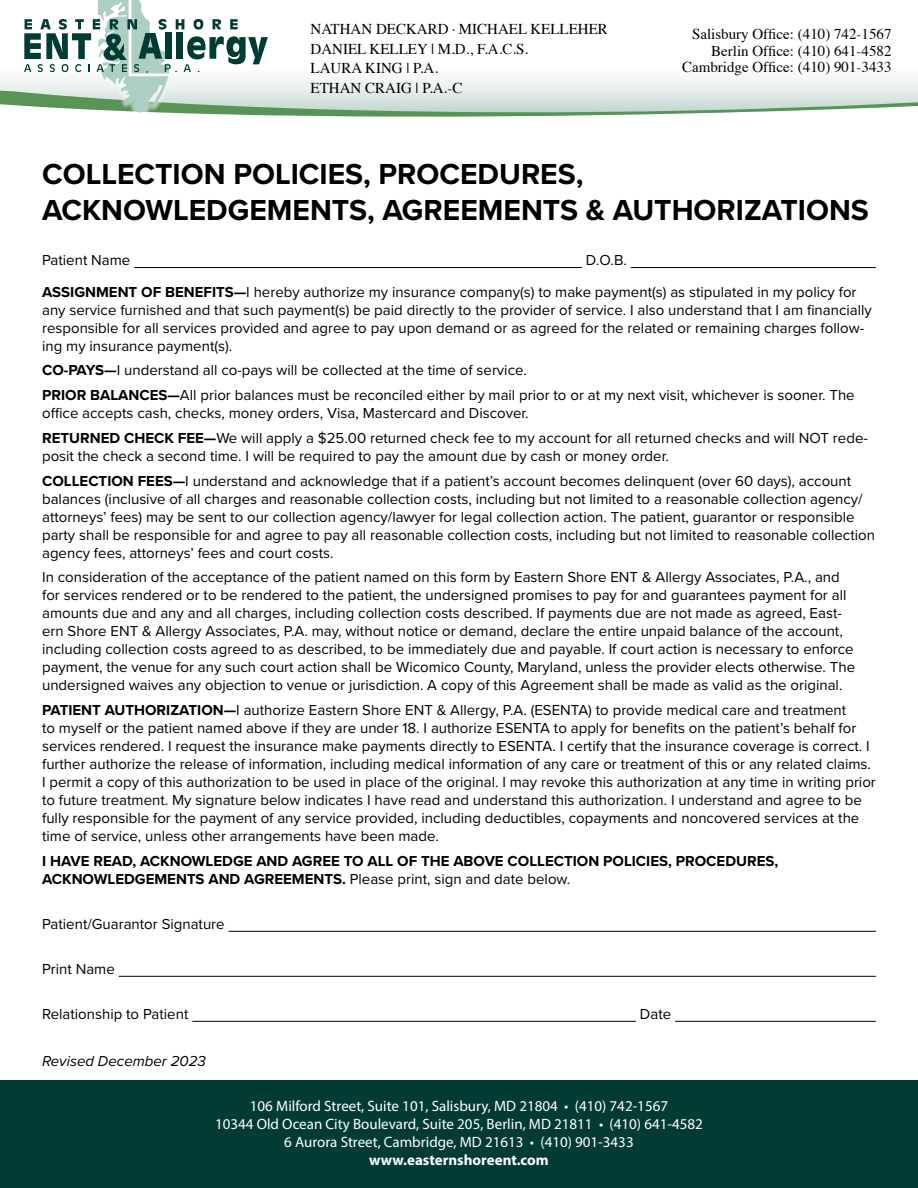
<style>
.page{position:relative;width:918px;height:1188px;background:#fff}
.page>*{position:absolute;margin:0;border:0;box-sizing:border-box;transform-origin:0 0}
.t1{font:700 30px/36px "Proxima Nova";color:#000}
.t2{font:15px/18px "Proxima Nova";color:#000}
.t3{font:15px/19.5px "Times";color:#000;text-align:right}
.t4{font:15px/18px "Myriad Pro";color:#fff;text-align:center}
.t5{font:700 15px/18px "Proxima Nova";color:#000}
.t6{font:700 15px "Myriad Pro";color:#fff}
.t7{font:italic 15px "Proxima Nova";color:#000}
.s1{font-family:"Myriad Pro";font-stretch:condensed}
.s2{font-weight:700}
.s3{font-weight:400}
</style>
<div class="page">
<svg style="left:0;top:0;width:918px;height:117px"></svg>
<div style="left:0;top:1081px;width:918px;height:107px;background:#023a34"></div>
<hr style="left:134px;top:267px;width:448px;height:1px;background:#000">
<hr style="left:631px;top:267px;width:245px;height:1px;background:#000">
<hr style="left:229px;top:931px;width:647px;height:1px;background:#000">
<hr style="left:119px;top:976px;width:757px;height:1px;background:#000">
<hr style="left:192px;top:1021px;width:444px;height:1px;background:#000">
<hr style="left:675px;top:1021px;width:201px;height:1px;background:#000">
<p class="t3" style="left:311px;top:18px;width:299px;text-align:left">NATHAN DECKARD <span class="s1">·</span> MICHAEL KELLEHER<br>DANIEL KELLEY | M.D., F.A.C.S.<br>LAURA KING | P.A.<br>ETHAN CRAIG | P.A.-C</p>
<p class="t3" style="left:682px;top:25px;width:211px;line-height:16.5px">Salisbury Office: (410) 742-1567<br>Berlin Office: (410) 641-4582<br>Cambridge Office: (410) 901-3433</p>
<h1 class="t1" style="left:42px;top:156px;width:828px">COLLECTION POLICIES, PROCEDURES,<br>ACKNOWLEDGEMENTS, AGREEMENTS &amp; AUTHORIZATIONS</h1>
<p class="t2" style="left:42px;top:251px;width:90px">Patient Name</p>
<p class="t2" style="left:42px;top:244px;width:816px;line-height:31.5px;text-indent:544px">D.O.B.<br><span class="s2">ASSIGNMENT OF BENEFITS—</span>I hereby authorize my insurance company(s) to make payment(s) as stipulated in my policy for</p>
<p class="t2" style="left:42px;top:300px;width:831px">any service furnished and that such payment(s) be paid directly to the provider of service. I also understand that I am financially responsible for all services provided and agree to pay upon demand or as agreed for the related or remaining charges follow&shy;ing my insurance payment(s).</p>
<p class="t2" style="left:42px;top:357px;width:814px;line-height:24.8px"><span class="s2">CO-PAYS—</span>I understand all co-pays will be collected at the time of service.<br><span class="s2">PRIOR BALANCES—</span>All prior balances must be reconciled either by mail prior to or at my next visit, whichever is sooner. The</p>
<p class="t2" style="left:42px;top:400px;width:827px;line-height:24.8px">office accepts cash, checks, money orders, Visa, Mastercard and Discover.<br><span class="s2">RETURNED CHECK FEE—</span>We will apply a $25.00 returned check fee to my account for all returned checks and will NOT rede-</p>
<p class="t2" style="left:42px;top:443px;width:811px;line-height:24.8px">posit the check a second time. I will be required to pay the amount due by cash or money order.<br><span class="s2">COLLECTION FEES—</span>I understand and acknowledge that if a patient’s account becomes delinquent (over 60 days), account</p>
<p class="t2" style="left:42px;top:489px;width:834px">balances (inclusive of all charges and reasonable collection costs, including but not limited to a reasonable collection agency/ attorneys’ fees) may be sent to our collection agency/lawyer for legal collection action. The patient, guarantor or responsible party shall be responsible for and agree to pay all reasonable collection costs, including but not limited to reasonable collection agency fees, attorneys’ fees and court costs.</p>
<p class="t2" style="left:42px;top:568px;width:815px">In consideration of the acceptance of the patient named on this form by Eastern Shore ENT &amp; Allergy Associates, P.A., and for services rendered or to be rendered to the patient, the undersigned promises to pay for and guarantees payment for all amounts due and any and all charges, including collection costs described. If payments due are not made as agreed, East&shy;ern Shore ENT &amp; Allergy Associates, P.A. may, without notice or demand, declare the entire unpaid balance of the account, including collection costs agreed to as described, to be immediately due and payable. If court action is necessary to enforce payment, the venue for any such court action shall be Wicomico County, Maryland, unless the provider elects otherwise. The undersigned waives any objection to venue or jurisdiction. A copy of this Agreement shall be made as valid as the original.</p>
<p class="t2" style="left:42px;top:701px;width:835px"><span class="s2">PATIENT AUTHORIZATION—</span>I authorize Eastern Shore ENT &amp; Allergy, P.A. (ESENTA) to provide medical care and treatment<br>to myself or the patient named above if they are under 18. I authorize ESENTA to apply for benefits on the patient’s behalf for services rendered. I request the insurance make payments directly to ESENTA. I certify that the insurance coverage is correct. I further authorize the release of information, including medical information of any care or treatment of this or any related claims.<br>I permit a copy of this authorization to be used in place of the original. I may revoke this authorization at any time in writing prior to future treatment. My signature below indicates I have read and understand this authorization. I understand and agree to be fully responsible for the payment of any service provided, including deductibles, copayments and noncovered services at the time of service, unless other arrangements have been made.</p>
<p class="t5" style="left:42px;top:852px;width:738px">I HAVE READ, ACKNOWLEDGE AND AGREE TO ALL OF THE ABOVE COLLECTION POLICIES, PROCEDURES,<br>ACKNOWLEDGEMENTS AND AGREEMENTS. <span class="s3">Please print, sign and date below.</span></p>
<p class="t2" style="left:42px;top:914px;width:184px">Patient/Guarantor Signature</p>
<p class="t2" style="left:42px;top:959px;width:74px">Print Name</p>
<p class="t2" style="left:42px;top:1004px;width:148px">Relationship to Patient</p>
<p class="t2" style="left:640px;top:1004px;width:33px">Date</p>
<p class="t7" style="left:42px;top:1050px;width:165px">Revised December 2023</p>
<p class="t4" style="left:215px;top:1097px;width:489px">106 Milford Street, Suite 101, Salisbury, MD 21804 • (410) 742-1567<br>10344 Old Ocean City Boulevard, Suite 205, Berlin, MD 21811 • (410) 641-4582<br>6 Aurora Street, Cambridge, MD 21613 • (410) 901-3433</p>
<p class="t6" style="left:369px;top:1150px;width:181px">www.easternshoreent.com</p>
</div>
